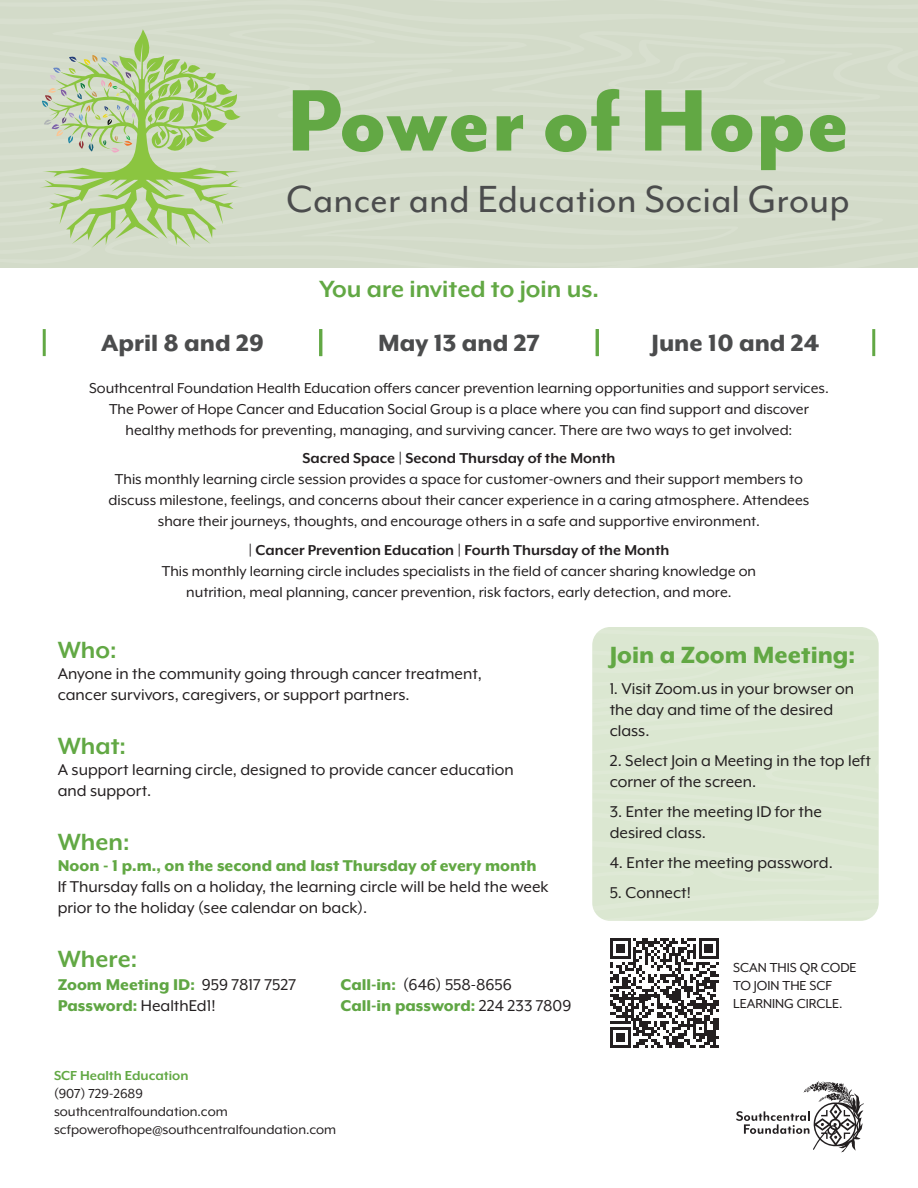
<style>
.page{position:relative;width:918px;height:1188px;background:#fff}
.page>*{position:absolute;margin:0;border:0;box-sizing:border-box;transform-origin:0 0}
.t1{font:800 100.5px "Mr Eaves Mod OT";color:#62a844}
.t2{font:43.5px "Mr Eaves Mod OT";color:#4b4c4d}
.Date{font:800 27px "Mr Eaves XL Mod OT";color:#4b4c4d}
.Subheader{font:700 27px "Mr Eaves XL Mod OT";color:#62a844}
.WWWW{font:700 27px "Mr Eaves XL Mod OT";color:#62a844}
.WWWW-2{font:800 27px "Mr Eaves XL Mod OT";color:#62a844}
.t3{font:18px/21px "Mr Eaves XL Mod OT";color:#231f20}
.Date_Time_Location{font:800 18px/21px "Mr Eaves XL Mod OT";color:#60a644}
.t4{font:16.5px/21px "Mr Eaves XL Mod OT";color:#231f20;text-align:center}
.t5{font:15px/18px "Mr Eaves XL Mod OT";color:#231f20}
.t6{font:700 15px "Mr Eaves XL Mod OT";color:#62a844}
.s1{font-weight:700}
.s2{font-weight:800;color:#62a844}
.s3{font-weight:400;color:#231f20}
</style>
<div class="page">
<div style="left:592px;top:627px;width:287px;height:294px;background:#dbe7d1"></div>
<div style="left:0;top:209px;width:918px;height:9px;background:#d3dbc9"></div>
<div style="left:0;top:218px;width:918px;height:49px;background:#d3dbc9"></div>
<svg style="left:40px;top:209px;width:203px;height:39px;background:#c6d7b0"></svg>
<div style="left:0;top:0;width:918px;height:209px;background:#d3dbc9"></div>
<hr style="left:43px;top:329px;width:3px;height:27px;background:#62a844">
<hr style="left:319px;top:329px;width:3px;height:27px;background:#62a844">
<hr style="left:596px;top:329px;width:3px;height:27px;background:#62a844">
<hr style="left:872px;top:329px;width:3px;height:27px;background:#62a844">
<svg style="left:736px;top:1081px;width:128px;height:71px"></svg>
<svg style="left:610px;top:938px;width:109px;height:110px"></svg>
<p class="t1" style="left:286px;top:66px;width:565px">Power of Hope</p>
<p class="t2" style="left:286px;top:175px;width:565px">Cancer and Education Social Group</p>
<p class="Subheader" style="left:319px;top:275px;width:281px">You are invited to join us.</p>
<p class="Date" style="left:101px;top:329px;width:164px">April 8 and 29</p>
<p class="Date" style="left:378px;top:329px;width:163px">May 13 and 27</p>
<p class="Date" style="left:651px;top:329px;width:170px">June 10 and 24</p>
<p class="t4" style="left:89px;top:377px;width:741px">Southcentral Foundation Health Education offers cancer prevention learning opportunities and support services.<br>The Power of Hope Cancer and Education Social Group is a place where you can find support and discover healthy methods for preventing, managing, and surviving cancer. There are two ways to get involved:</p>
<p class="t4" style="left:109px;top:448px;width:702px"><span class="s1">Sacred Space | Second Thursday of the Month<br></span>This monthly learning circle session provides a space for customer-owners and their support members to discuss milestone, feelings, and concerns about their cancer experience in a caring atmosphere. Attendees share their journeys, thoughts, and encourage others in a safe and supportive environment.</p>
<p class="t4" style="left:162px;top:539px;width:596px"><span class="s1">| Cancer Prevention Education | Fourth Thursday of the Month<br></span>This monthly learning circle includes specialists in the field of cancer sharing knowledge on nutrition, meal planning, cancer prevention, risk factors, early detection, and more.</p>
<p class="WWWW" style="left:58px;top:637px;width:60px">Who:</p>
<p class="t3" style="left:58px;top:663px;width:426px">Anyone in the community going through cancer treatment, cancer survivors, caregivers, or support partners.</p>
<p class="WWWW" style="left:58px;top:733px;width:70px">What:</p>
<p class="t3" style="left:58px;top:759px;width:458px">A support learning circle, designed to provide cancer education and support.</p>
<p class="WWWW" style="left:58px;top:829px;width:73px">When:</p>
<p class="t3" style="left:58px;top:855px;width:492px"><span class="s2">Noon - 1 p.m., on the second and last Thursday of every month<br></span>If Thursday falls on a holiday, the learning circle will be held the week prior to the holiday (see calendar on back).</p>
<p class="WWWW" style="left:58px;top:946px;width:81px">Where:</p>
<p class="Date_Time_Location" style="left:58px;top:974px;width:240px">Zoom Meeting ID: <span class="s3">959 7817 7527<br></span>Password: <span class="s3">HealthEd1!</span></p>
<p class="Date_Time_Location" style="left:341px;top:974px;width:232px">Call-in: <span class="s3">(646) 558-8656<br></span>Call-in password: <span class="s3">224 233 7809</span></p>
<p class="t6" style="left:54px;top:1068px;width:136px">SCF Health Education</p>
<p class="t5" style="left:54px;top:1084px;width:90px">(907) 729-2689</p>
<p class="t5" style="left:54px;top:1102px;width:175px">southcentralfoundation.com</p>
<p class="t5" style="left:54px;top:1120px;width:284px">scfpowerofhope@southcentralfoundation.com</p>
<p class="WWWW-2" style="left:610px;top:641px;width:247px">Join a Zoom Meeting:</p>
<p class="t3" style="left:610px;top:678px;width:246px">1. Visit Zoom.us in your browser on the day and time of the desired class.</p>
<p class="t3" style="left:610px;top:750px;width:263px">2. Select Join a Meeting in the top left corner of the screen.</p>
<p class="t3" style="left:610px;top:801px;width:214px">3. Enter the meeting ID for the desired class.</p>
<p class="t3" style="left:610px;top:852px;width:225px">4. Enter the meeting password.</p>
<p class="t3" style="left:610px;top:882px;width:83px">5. Connect!</p>
<p class="t5" style="left:733px;top:959px;width:125px">SCAN THIS QR CODE<br>TO JOIN THE SCF<br>LEARNING CIRCLE.</p>
</div>
